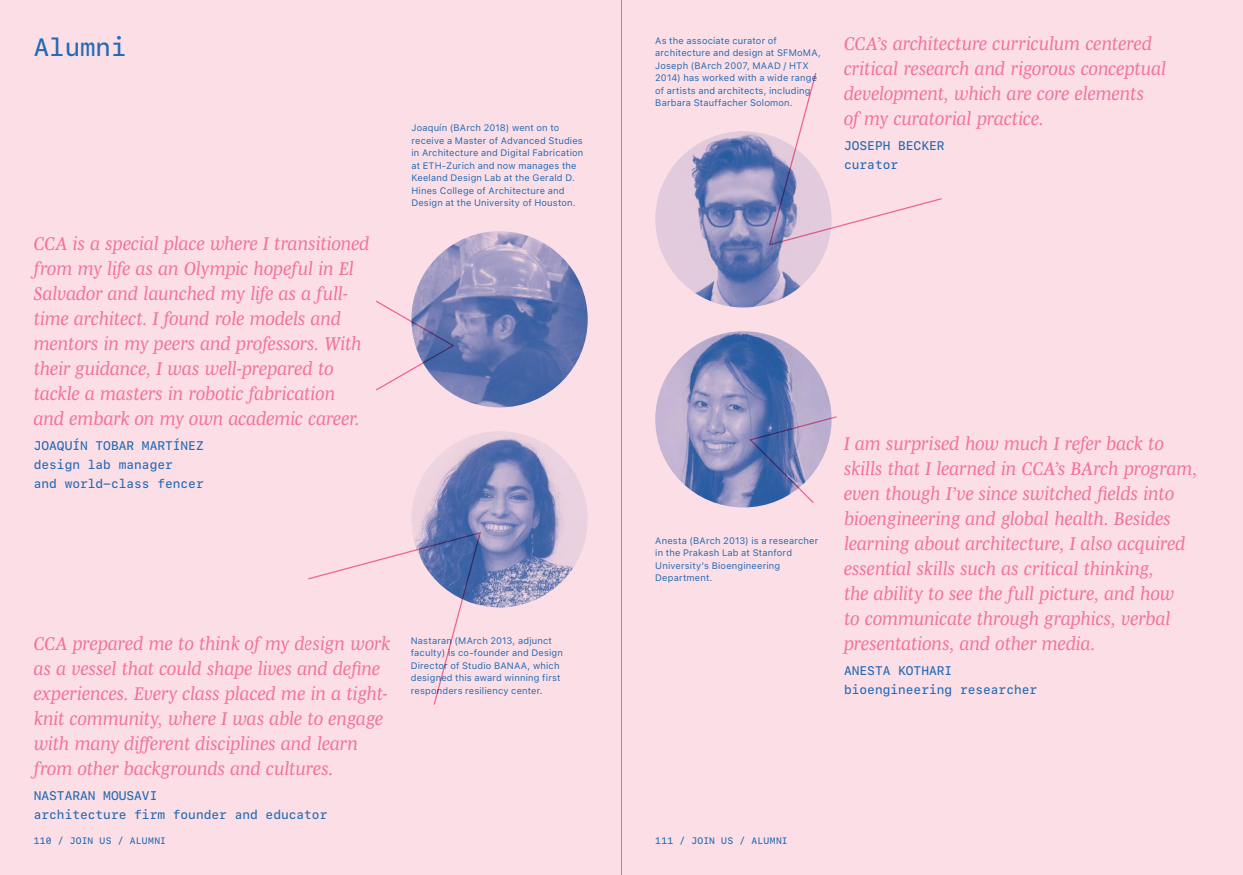
<style>
.page{position:relative;width:1243px;height:875px;background:#fff}
.page>*{position:absolute;margin:0;border:0;box-sizing:border-box;transform-origin:0 0}
.t1{font:500 25px "SF Mono";color:#246ab4}
.t2{font:italic 18.75px/25px "Mencken Std Text";letter-spacing:-.01em;color:#f1729e}
.t3{font:500 12.5px/18.8px "SF Mono";color:#246ab4}
.t4{font:9.38px/12.5px "SF Pro Text";letter-spacing:.02em;color:#246ab4}
.t5{font:500 9.38px "SF Mono";letter-spacing:.02em;color:#246ab4}
</style>
<div class="page">
<div style="left:621px;top:0;width:621px;height:875px;background:#fcdfe6"></div>
<div style="left:0;top:0;width:621px;height:875px;background:#fcdfe6"></div>
<img style="left:411px;top:431px;width:177px;height:176px;border-radius:88px">
<img style="left:655px;top:131px;width:176px;height:177px;border-radius:88px">
<img style="left:655px;top:331px;width:176px;height:177px;border-radius:88px">
<svg style="left:308px;top:531px;width:174px;height:174px"></svg>
<svg style="left:768px;top:72px;width:174px;height:174px"></svg>
<svg style="left:748px;top:415px;width:89px;height:90px"></svg>
<img style="left:411px;top:231px;width:177px;height:176px;border-radius:88px">
<svg style="left:376px;top:299px;width:79px;height:93px"></svg>
<hr style="left:621px;top:0;width:1px;height:875px;background:#939598">
<h1 class="t1" style="left:34px;top:28px;width:94px">Alumni</h1>
<p class="t2" style="left:844px;top:31px;width:324px">CCA’s architecture curriculum centered critical research and rigorous conceptual development, which are core elements<br>of my curatorial practice.</p>
<p class="t3" style="left:844px;top:136px;width:102px">JOSEPH BECKER curator</p>
<p class="t4" style="left:655px;top:34px;width:167px">As the associate curator of architecture and design at SFMoMA,<br>Joseph (BArch 2007, MAAD / HTX<br>2014) has worked with a wide range of artists and architects, including<br>Barbara Stauffacher Solomon.</p>
<p class="t4" style="left:411px;top:122px;width:173px">Joaquín (BArch 2018) went on to receive a Master of Advanced Studies in Architecture and Digital Fabrication at ETH-Zurich and now manages the Keeland Design Lab at the Gerald D.<br>Hines College of Architecture and Design at the University of Houston.</p>
<p class="t2" style="left:34px;top:231px;width:338px">CCA is a special place where I transitioned from my life as an Olympic hopeful in El Salvador and launched my life as a full&shy;time architect. I found role models and mentors in my peers and professors. With their guidance, I was well-prepared to tackle a masters in robotic fabrication and embark on my own academic career.</p>
<p class="t3" style="left:34px;top:436px;width:171px">JOAQUÍN TOBAR MARTÍNEZ design lab manager<br>and world-class fencer</p>
<p class="t2" style="left:34px;top:631px;width:358px">CCA prepared me to think of my design work as a vessel that could shape lives and define experiences. Every class placed me in a tight&shy;knit community, where I was able to engage with many different disciplines and learn from other backgrounds and cultures.</p>
<p class="t3" style="left:34px;top:786px;width:295px">NASTARAN MOUSAVI<br>architecture firm founder and educator</p>
<p class="t4" style="left:411px;top:634px;width:154px">Nastaran (MArch 2013, adjunct faculty) is co-founder and Design<br>Director of Studio BANAA, which designed this award winning first responders resiliency center.</p>
<p class="t4" style="left:655px;top:534px;width:165px">Anesta (BArch 2013) is a researcher in the Prakash Lab at Stanford<br>University’s Bioengineering<br>Department.</p>
<p class="t5" style="left:34px;top:833px;width:134px">110 / JOIN US / ALUMNI</p>
<p class="t5" style="left:655px;top:833px;width:134px">111 / JOIN US / ALUMNI</p>
<p class="t2" style="left:844px;top:431px;width:355px">I am surprised how much I refer back to skills that I learned in CCA’s BArch program, even though I’ve since switched fields into bioengineering and global health. Besides learning about architecture, I also acquired essential skills such as critical thinking,<br>the ability to see the full picture, and how<br>to communicate through graphics, verbal presentations, and other media.</p>
<p class="t3" style="left:844px;top:661px;width:195px">ANESTA KOTHARI bioengineering researcher</p>
</div>
